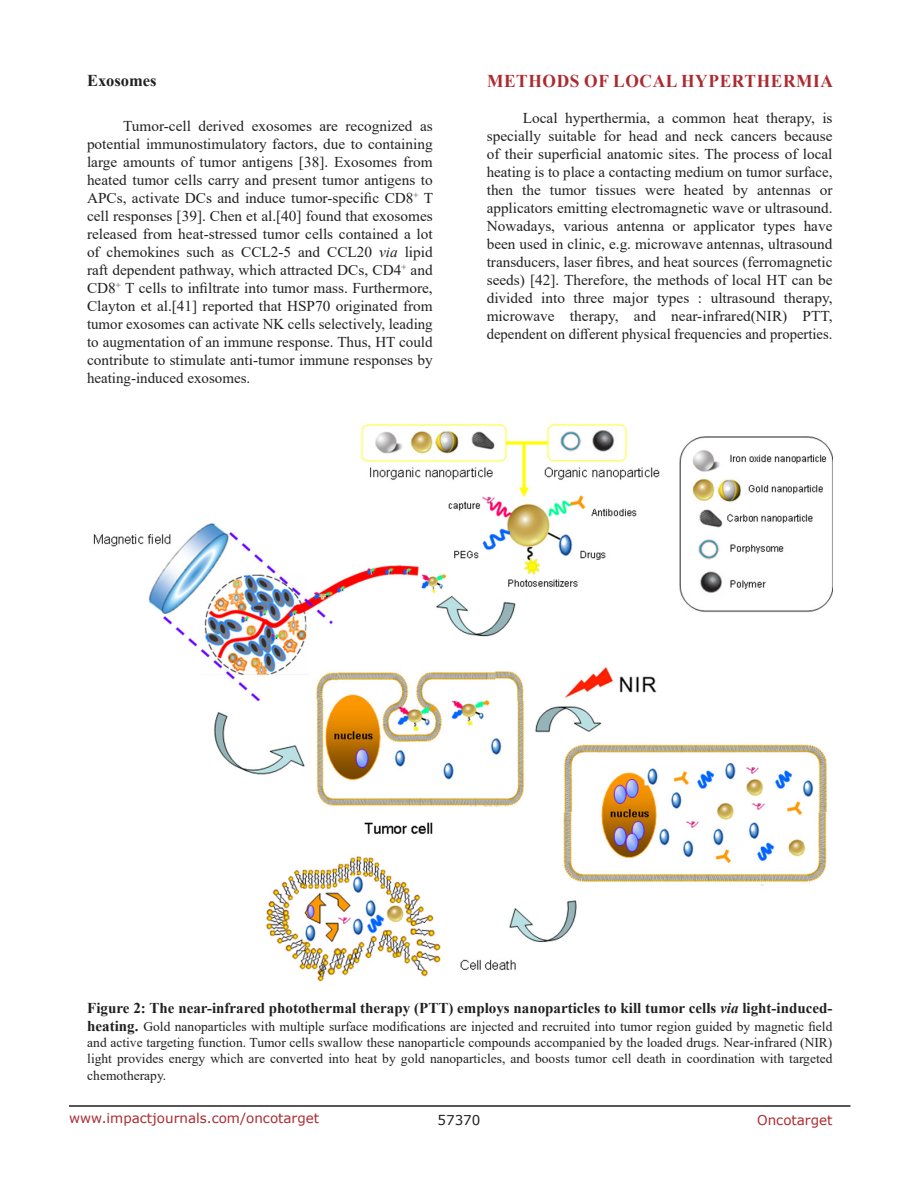
<style>
.page{position:relative;width:918px;height:1188px;background:#fff}
.page>*{position:absolute;margin:0;border:0;box-sizing:border-box;transform-origin:0 0}
.Heading{font:700 18px "Times New Roman";letter-spacing:.035em;color:#ac2b31}
.SubHeading{font:700 16.5px "Times New Roman";color:#221f22}
.BodyText{font:15px/18px "Times New Roman";color:#221f22;text-align:justify}
.FigureText{font:700 15px "Times New Roman";color:#221f22}
.FigureText-2{font:13.5px/16.2px "Times New Roman";color:#221f22;text-align:justify}
.t1{font:13.5px "Verdana";color:#ac2b31}
.t2{font:13.5px "Verdana";color:#221f22}
.s1{font-style:italic}
.s2{font-weight:700;font-size:15px}
</style>
<div class="page">
<hr style="left:69px;top:1105px;width:781px;height:2px;background:#231f20">
<img style="left:93px;top:423px;width:739px;height:559px">
<p class="SubHeading" style="left:87px;top:69px;width:71px">Exosomes</p>
<p class="BodyText" style="left:87px;top:117px;width:348px;text-indent:36px">Tumor-cell derived exosomes are recognized as potential immunostimulatory factors, due to containing large amounts of tumor antigens [38]. Exosomes from heated tumor cells carry and present tumor antigens to APCs, activate DCs and induce tumor-specific CD8<sup>+</sup> T cell responses [39]. Chen et al.[40] found that exosomes released from heat-stressed tumor cells contained a lot of chemokines such as CCL2-5 and CCL20 <span class="s1">via</span> lipid raft dependent pathway, which attracted DCs, CD4<sup>+</sup> and CD8<sup>+</sup> T cells to infiltrate into tumor mass. Furthermore, Clayton et al.[41] reported that HSP70 originated from tumor exosomes can activate NK cells selectively, leading to augmentation of an immune response. Thus, HT could contribute to stimulate anti-tumor immune responses by heating-induced exosomes.</p>
<p class="Heading" style="left:487px;top:68px;width:348px">METHODS OF LOCAL HYPERTHERMIA</p>
<p class="BodyText" style="left:487px;top:109px;width:347px;text-indent:36px">Local hyperthermia, a common heat therapy, is specially suitable for head and neck cancers because of their superficial anatomic sites. The process of local heating is to place a contacting medium on tumor surface, then the tumor tissues were heated by antennas or applicators emitting electromagnetic wave or ultrasound.<br>Nowadays, various antenna or applicator types have been used in clinic, e.g. microwave antennas, ultrasound transducers, laser fibres, and heat sources (ferromagnetic seeds) [42]. Therefore, the methods of local HT can be divided into three major types : ultrasound therapy, microwave therapy, and near-infrared(NIR) PTT, dependent on different physical frequencies and properties.</p>
<p class="FigureText" style="left:87px;top:997px;width:747px">Figure 2: The near-infrared photothermal therapy (PTT) employs nanoparticles to kill tumor cells <span class="s1">via</span> light-induced-</p>
<p class="FigureText-2" style="left:87px;top:1018px;width:747px"><span class="s2">heating.</span> Gold nanoparticles with multiple surface modifications are injected and recruited into tumor region guided by magnetic field and active targeting function. Tumor cells swallow these nanoparticle compounds accompanied by the loaded drugs. Near-infrared (NIR) light provides energy which are converted into heat by gold nanoparticles, and boosts tumor cell death in coordination with targeted chemotherapy.</p>
<p class="t1" style="left:69px;top:1109px;width:252px">www.impactjournals.com/oncotarget</p>
<p class="t2" style="left:438px;top:1111px;width:44px">57370</p>
<p class="t1" style="left:757px;top:1111px;width:77px">Oncotarget</p>
</div>
